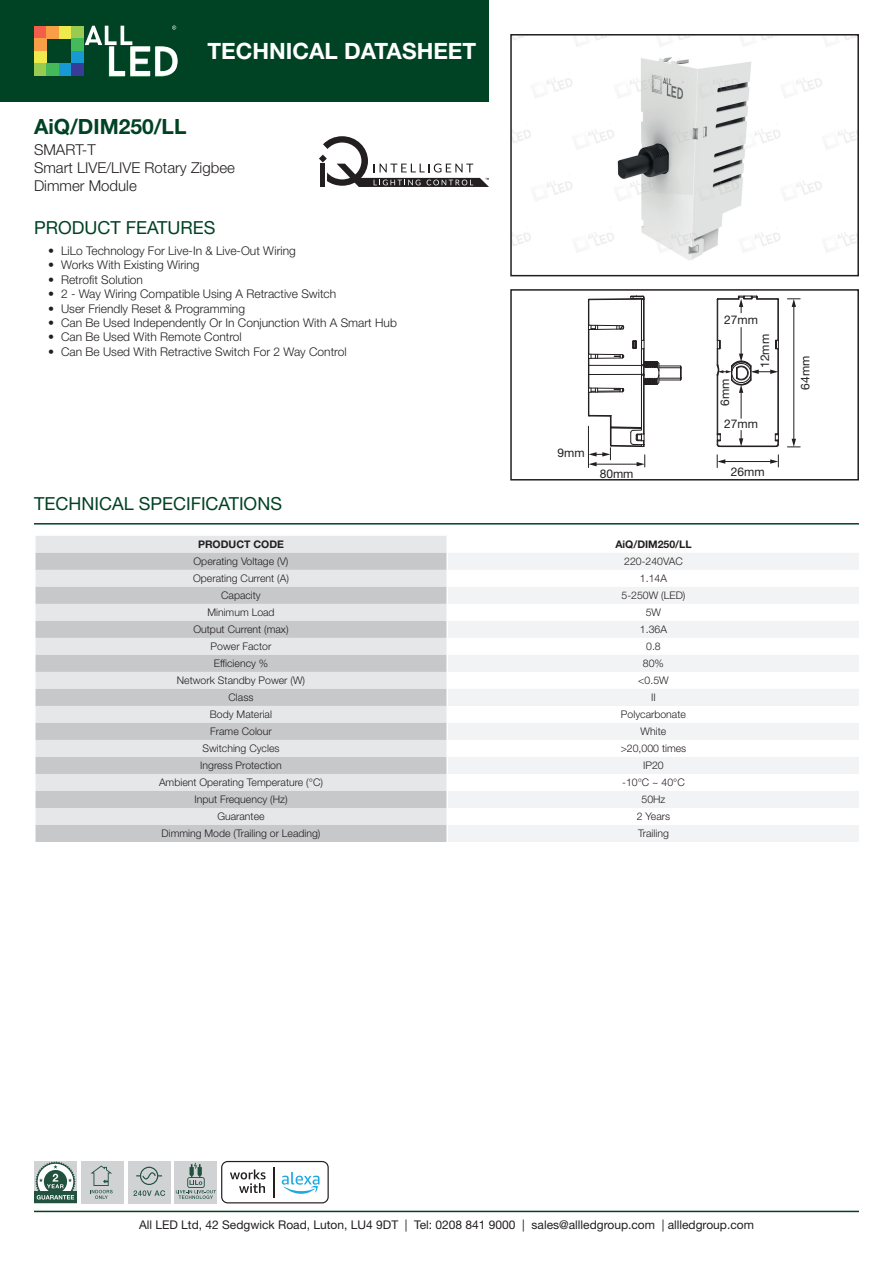
<style>
.page{position:relative;width:893px;height:1263px;background:#fff}
.page>*{position:absolute;margin:0;border:0;box-sizing:border-box;transform-origin:0 0}
.t1{font:700 22.5px "Helvetica Neue LT Std";color:#fff}
.t2{font:700 21px "Helvetica Neue LT Std";color:#004224}
.t3{font:18px "Helvetica Neue LT Std";color:#004224}
.t4{font:300 15px/18px "Helvetica Neue LT Std";color:#231f20}
.t5{font:300 12px "Helvetica Neue LT Std";color:#231f20}
.t6{font:12px "Helvetica Neue LT Std";color:#231f20}
.t7{font:300 10.5px "Helvetica Neue LT Std";color:#231f20}
.t8{font:700 10.5px "Helvetica Neue LT Std";color:#231f20}
</style>
<div class="page">
<div style="left:0;top:0;width:489px;height:102px;background:#004224"></div>
<svg style="left:85px;top:26px;width:93px;height:51px"></svg>
<div style="left:34px;top:26px;width:12px;height:13px;background:#f15e4a"></div>
<div style="left:46px;top:26px;width:13px;height:13px;background:#f89e46"></div>
<div style="left:59px;top:26px;width:12px;height:13px;background:#eeea4b"></div>
<div style="left:34px;top:39px;width:12px;height:12px;background:#f89e46"></div>
<div style="left:34px;top:51px;width:12px;height:13px;background:#eeea4b"></div>
<div style="left:34px;top:64px;width:12px;height:12px;background:#99cb51"></div>
<div style="left:46px;top:64px;width:13px;height:12px;background:#45b859"></div>
<div style="left:59px;top:64px;width:12px;height:12px;background:#1799d3"></div>
<div style="left:71px;top:26px;width:13px;height:13px;background:#99cb51"></div>
<div style="left:71px;top:39px;width:13px;height:12px;background:#45b859"></div>
<div style="left:71px;top:51px;width:13px;height:13px;background:#1799d3"></div>
<div style="left:71px;top:64px;width:13px;height:12px;background:#383c98"></div>
<hr style="left:34px;top:1211px;width:825px;height:1px;background:#004224">
<hr style="left:34px;top:523px;width:825px;height:1px;background:#004224">
<img style="left:513px;top:37px;width:343px;height:224px">
<div style="left:510px;top:34px;width:349px;height:242px;border:2px solid #231f20"></div>
<hr style="left:588px;top:426px;width:1px;height:42px;background:#231f20">
<hr style="left:724px;top:461px;width:48px;height:1px;background:#231f20">
<svg style="left:770px;top:455px;width:9px;height:12px"></svg>
<svg style="left:717px;top:455px;width:8px;height:13px"></svg>
<hr style="left:793px;top:305px;width:1px;height:135px;background:#231f20">
<svg style="left:787px;top:439px;width:13px;height:8px"></svg>
<svg style="left:787px;top:298px;width:13px;height:9px"></svg>
<svg style="left:716px;top:295px;width:63px;height:152px"></svg>
<svg style="left:588px;top:295px;width:94px;height:172px"></svg>
<div style="left:510px;top:289px;width:349px;height:191px;border:2px solid #231f20"></div>
<div style="left:36px;top:536px;width:410px;height:17px;background:#e6e7e9"></div>
<svg style="left:36px;top:553px;width:410px;height:289px;background:#d5d6d8"></svg>
<svg style="left:448px;top:553px;width:411px;height:289px;fill:#f2f3f4"></svg>
<svg style="left:35px;top:536px;width:1px;height:306px"></svg>
<svg style="left:446px;top:536px;width:1px;height:306px"></svg>
<svg style="left:319px;top:136px;width:170px;height:51px"></svg>
<div style="left:34px;top:1161px;width:43px;height:42px;background:#d1d2d4"></div>
<div style="left:34px;top:1191px;width:43px;height:12px;background:#20523d"></div>
<svg style="left:35px;top:1161px;width:41px;height:39px"></svg>
<div style="left:81px;top:1161px;width:42px;height:42px;background:#d1d2d4"></div>
<svg style="left:90px;top:1165px;width:23px;height:34px"></svg>
<div style="left:174px;top:1161px;width:43px;height:42px;background:#d1d2d4"></div>
<svg style="left:176px;top:1161px;width:153px;height:42px"></svg>
<div style="left:128px;top:1161px;width:42px;height:42px;background:#d1d2d4"></div>
<svg style="left:133px;top:1167px;width:32px;height:29px"></svg>
<h1 class="t1" style="left:207px;top:37px;width:270px">TECHNICAL DATASHEET</h1>
<h2 class="t2" style="left:34px;top:114px;width:154px">AiQ/DIM250/LL</h2>
<h3 class="t4" style="left:34px;top:140px;width:202px">SMART-T<br>Smart LIVE/LIVE Rotary Zigbee<br>Dimmer Module</h3>
<h3 class="t3" style="left:34px;top:217px;width:183px">PRODUCT FEATURES</h3>
<p class="t5" style="left:48px;top:243px;width:249px">• LiLo Technology For Live-In &amp; Live-Out Wiring</p>
<p class="t5" style="left:48px;top:258px;width:153px">• Works With Existing Wiring</p>
<p class="t5" style="left:48px;top:272px;width:96px">• Retrofit Solution</p>
<p class="t5" style="left:48px;top:286px;width:289px">• 2 - Way Wiring Compatible Using A Retractive Switch</p>
<p class="t5" style="left:48px;top:301px;width:198px">• User Friendly Reset &amp; Programming</p>
<p class="t5" style="left:48px;top:315px;width:350px">• Can Be Used Independently Or In Conjunction With A Smart Hub</p>
<p class="t5" style="left:48px;top:330px;width:195px">• Can Be Used With Remote Control</p>
<p class="t5" style="left:48px;top:344px;width:300px">• Can Be Used With Retractive Switch For 2 Way Control</p>
<h3 class="t3" style="left:34px;top:493px;width:249px">TECHNICAL SPECIFICATIONS</h3>
<p class="t6" style="left:557px;top:446px;width:29px">9mm</p>
<p class="t6" style="left:600px;top:466px;width:35px">80mm</p>
<p class="t8" style="left:198px;top:538px;width:87px">PRODUCT CODE</p>
<p class="t8" style="left:615px;top:538px;width:78px">AiQ/DIM250/LL</p>
<p class="t7" style="left:194px;top:555px;width:96px">Operating Voltage (V)</p>
<p class="t7" style="left:624px;top:555px;width:60px">220-240VAC</p>
<p class="t7" style="left:193px;top:572px;width:97px">Operating Current (A)</p>
<p class="t7" style="left:640px;top:572px;width:29px">1.14A</p>
<p class="t7" style="left:221px;top:589px;width:41px">Capacity</p>
<p class="t7" style="left:622px;top:589px;width:65px">5-250W (LED)</p>
<p class="t7" style="left:207px;top:606px;width:69px">Minimum Load</p>
<p class="t7" style="left:646px;top:606px;width:17px">5W</p>
<p class="t7" style="left:193px;top:623px;width:97px">Output Current (max)</p>
<p class="t7" style="left:640px;top:623px;width:29px">1.36A</p>
<p class="t7" style="left:211px;top:640px;width:62px">Power Factor</p>
<p class="t7" style="left:646px;top:640px;width:16px">0.8</p>
<p class="t7" style="left:214px;top:657px;width:56px">Efficiency %</p>
<p class="t7" style="left:643px;top:657px;width:23px">80%</p>
<p class="t7" style="left:177px;top:674px;width:130px">Network Standby Power (W)</p>
<p class="t7" style="left:638px;top:674px;width:32px">&lt;0.5W</p>
<p class="t7" style="left:229px;top:691px;width:26px">Class</p>
<p class="t7" style="left:651px;top:691px;width:6px">II</p>
<p class="t7" style="left:210px;top:708px;width:64px">Body Material</p>
<p class="t7" style="left:621px;top:708px;width:66px">Polycarbonate</p>
<p class="t7" style="left:210px;top:725px;width:63px">Frame Colour</p>
<p class="t7" style="left:641px;top:725px;width:27px">White</p>
<p class="t7" style="left:202px;top:742px;width:79px">Switching Cycles</p>
<p class="t7" style="left:621px;top:742px;width:67px">&gt;20,000 times</p>
<p class="t7" style="left:200px;top:759px;width:83px">Ingress Protection</p>
<p class="t7" style="left:643px;top:759px;width:22px">IP20</p>
<p class="t7" style="left:159px;top:776px;width:165px">Ambient Operating Temperature (°C)</p>
<p class="t7" style="left:622px;top:776px;width:64px">-10°C ~ 40°C</p>
<p class="t7" style="left:194px;top:793px;width:95px">Input Frequency (Hz)</p>
<p class="t7" style="left:641px;top:793px;width:25px">50Hz</p>
<p class="t7" style="left:217px;top:810px;width:49px">Guarantee</p>
<p class="t7" style="left:637px;top:810px;width:35px">2 Years</p>
<p class="t7" style="left:162px;top:827px;width:160px">Dimming Mode (Trailing or Leading)</p>
<p class="t7" style="left:638px;top:827px;width:32px">Trailing</p>
<p class="t6" style="left:724px;top:312px;width:35px">27mm</p>
<p class="t6" style="left:718px;top:406px;width:29px;rotate:-90deg">6mm</p>
<p class="t6" style="left:758px;top:368px;width:35px;rotate:-90deg">12mm</p>
<p class="t6" style="left:724px;top:417px;width:35px">27mm</p>
<p class="t6" style="left:731px;top:465px;width:35px">26mm</p>
<p class="t6" style="left:798px;top:390px;width:35px;rotate:-90deg">64mm</p>
<p class="t6" style="left:139px;top:1217px;width:616px">All LED Ltd, 42 Sedgwick Road, Luton, LU4 9DT | Tel: 0208 841 9000 | sales@allledgroup.com | allledgroup.com</p>
</div>
